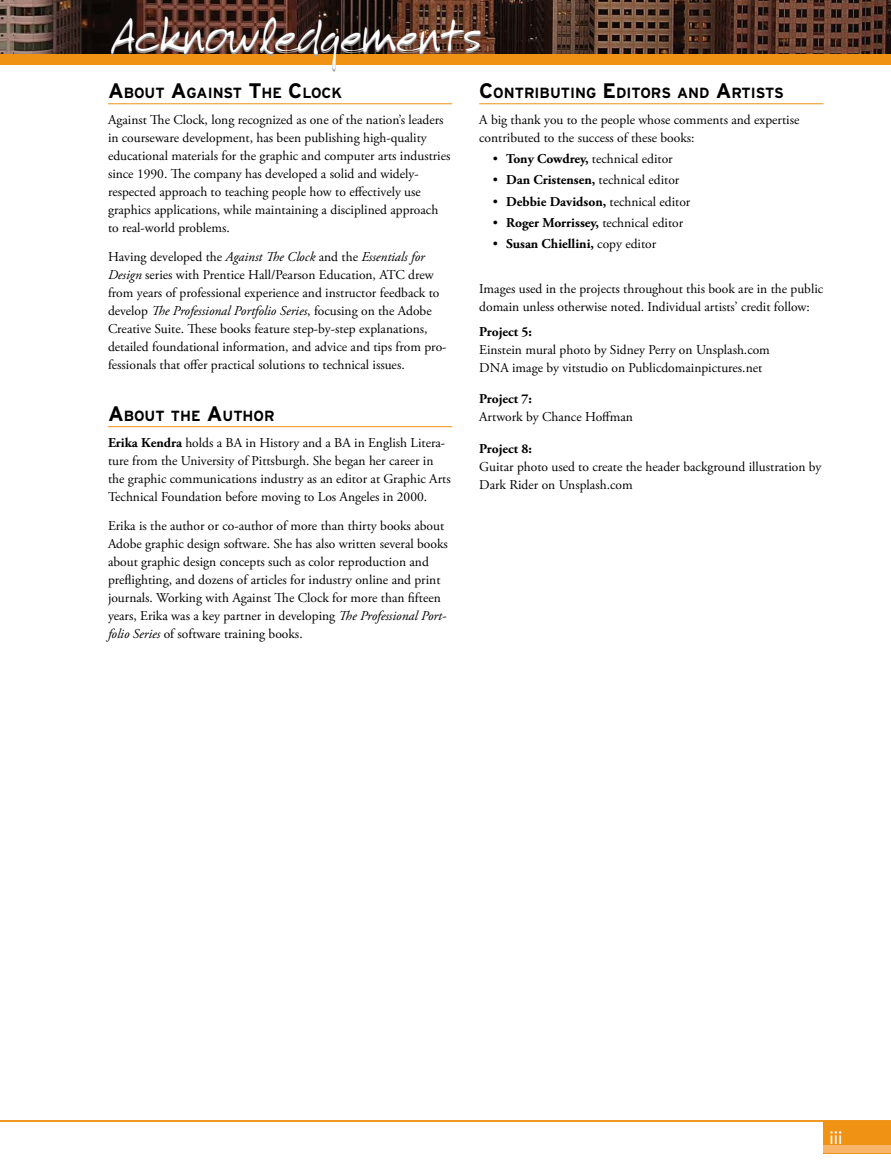
<style>
.page{position:relative;width:891px;height:1175px;background:#fff}
.page>*{position:absolute;margin:0;border:0;box-sizing:border-box;transform-origin:0 0}
.t1{font:45px "Victors Hand";color:#fff}
.t2{font:500 18px "Avenir";color:#fff}
.t3{font:700 14.7px "Interstate";color:#000}
.t4{font:13.5px/18px "Adobe Garamond Pro";color:#000}
.t5{font:700 13.5px "Adobe Garamond Pro";color:#000}
.s1{font-size:21px}
.s2{font-style:italic}
.s3{font-weight:700}
.s4{font-weight:400}
</style>
<div class="page">
<img style="left:14px;top:0;width:877px;height:54px">
<div style="left:0;top:54px;width:891px;height:11px;background:#f09214"></div>
<hr style="left:0;top:1120px;width:891px;height:1px;background:#f09214">
<div style="left:824px;top:1120px;width:67px;height:33px;background:#f09214"></div>
<div style="left:824px;top:1145px;width:67px;height:8px;background:#f8b569"></div>
<hr style="left:108px;top:103px;width:344px;height:1px;background:#f09214">
<hr style="left:108px;top:426px;width:344px;height:1px;background:#f09214">
<hr style="left:479px;top:103px;width:345px;height:1px;background:#f09214">
<img style="left:0;top:0;width:14px;height:54px">
<h1 class="t1" style="left:108px;top:9px;width:373px">Acknowledgements</h1>
<p class="t3" style="left:108px;top:85px;width:236px"><span class="s1">A</span>BOUT <span class="s1">A</span>GAINST <span class="s1">T</span>HE <span class="s1">C</span>LOCK</p>
<p class="t4" style="left:108px;top:111px;width:344px">Against The Clock, long recognized as one of the nation’s leaders in courseware development, has been publishing high-quality educational materials for the graphic and computer arts industries since 1990. The company has developed a solid and widely&shy;respected approach to teaching people how to effectively use graphics applications, while maintaining a disciplined approach to real-world problems.</p>
<p class="t4" style="left:108px;top:248px;width:340px">Having developed the <span class="s2">Against The Clock</span> and the <span class="s2">Essentials for Design</span> series with Prentice Hall/Pearson Education, ATC drew from years of professional experience and instructor feedback to develop <span class="s2">The Professional Portfolio Series</span>, focusing on the Adobe Creative Suite. These books feature step-by-step explanations, detailed foundational information, and advice and tips from pro&shy;fessionals that offer practical solutions to technical issues.</p>
<p class="t3" style="left:108px;top:407px;width:168px"><span class="s1">A</span>BOUT THE <span class="s1">A</span>UTHOR</p>
<p class="t4" style="left:108px;top:434px;width:344px"><span class="s3">Erika Kendra</span> holds a BA in History and a BA in English Litera&shy;ture from the University of Pittsburgh. She began her career in the graphic communications industry as an editor at Graphic Arts Technical Foundation before moving to Los Angeles in 2000.</p>
<p class="t4" style="left:108px;top:516px;width:341px">Erika is the author or co-author of more than thirty books about Adobe graphic design software. She has also written several books about graphic design concepts such as color reproduction and preflighting, and dozens of articles for industry online and print journals. Working with Against The Clock for more than fifteen years, Erika was a key partner in developing <span class="s2">The Professional Port&shy;folio Series</span> of software training books.</p>
<p class="t3" style="left:479px;top:85px;width:306px"><span class="s1">C</span>ONTRIBUTING <span class="s1">E</span> DITORS AND <span class="s1">A</span>RTISTS</p>
<p class="t4" style="left:479px;top:111px;width:322px">A big thank you to the people whose comments and expertise contributed to the success of these books:</p>
<p class="t4" style="left:493px;top:150px;width:182px">• <span class="s3">Tony Cowdrey,</span> technical editor</p>
<p class="t4" style="left:493px;top:171px;width:188px">• <span class="s3">Dan Cristensen,</span> technical editor</p>
<p class="t4" style="left:493px;top:193px;width:199px">• <span class="s3">Debbie Davidson,</span> technical editor</p>
<p class="t4" style="left:493px;top:214px;width:192px">• <span class="s3">Roger Morrissey,</span> technical editor</p>
<p class="t5" style="left:493px;top:236px;width:165px"><span class="s4">•</span> Susan Chiellini, <span class="s4">copy editor</span></p>
<p class="t4" style="left:479px;top:280px;width:346px">Images used in the projects throughout this book are in the public domain unless otherwise noted. Individual artists’ credit follow:</p>
<p class="t5" style="left:479px;top:323px;width:54px">Project 5:</p>
<p class="t4" style="left:479px;top:341px;width:292px">Einstein mural photo by Sidney Perry on Unsplash.com<br>DNA image by vitstudio on Publicdomainpictures.net</p>
<p class="t5" style="left:479px;top:391px;width:54px">Project 7:</p>
<p class="t4" style="left:479px;top:408px;width:155px">Artwork by Chance Hoffman</p>
<p class="t5" style="left:479px;top:440px;width:54px">Project 8:</p>
<p class="t4" style="left:479px;top:458px;width:344px">Guitar photo used to create the header background illustration by<br>Dark Rider on Unsplash.com</p>
<h2 class="t2" style="left:830px;top:1127px;width:14px">iii</h2>
</div>
